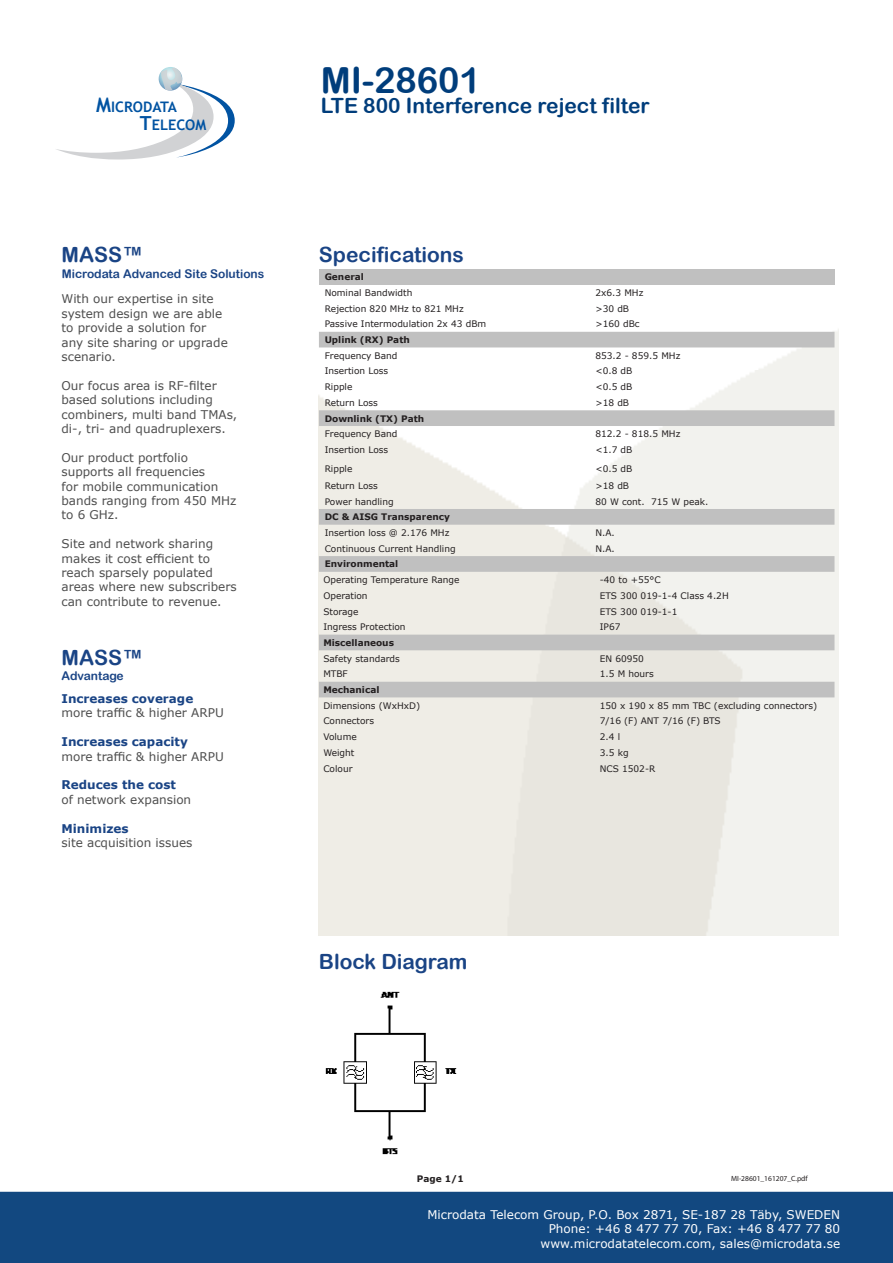
<style>
.page{position:relative;width:893px;height:1263px;background:#fff}
.page>*{position:absolute;margin:0;border:0;box-sizing:border-box;transform-origin:0 0}
.t1{font:36px "Arial Rounded MT Bold";color:#003d7b}
.t2{font:21px "Arial Rounded MT Bold";color:#1a4485}
.t3{font:21px "Arial Rounded MT Bold";color:#003d7b}
.t4{font:700 14.55px/18px "Trebuchet MS";color:#0153a2}
.t5{font:12px/14.4px "Verdana";color:#4e4e4e}
.t6{font:12px/14.4px "Verdana";color:#fff;text-align:right}
.t7{font:700 12px "Verdana";color:#1a4485}
.t8{font:12px "Arial Rounded MT Bold";color:#1a4485}
.t9{font:9px "Verdana";color:#231f20}
.t10{font:700 9px "Verdana";color:#231f20}
.t11{font:7.5px "Myriad Pro";color:#231f20}
.s1{font-size:20.1px}
.s2{font-size:19.35px}
</style>
<div class="page">
<svg style="left:56px;top:67px;width:179px;height:93px"></svg>
<div style="left:0;top:1192px;width:893px;height:71px;background:#124880"></div>
<div style="left:319px;top:269px;width:515px;height:16px;background:#c0c0c0"></div>
<svg style="left:319px;top:332px;width:515px;height:365px;fill:#efede6"></svg>
<img style="left:325px;top:991px;width:132px;height:164px">
<h3 class="t4" style="left:140px;top:98px;width:68px;text-indent:-44px"><span class="s1">M</span>ICRODATA<br><span class="s2">T</span>ELECOM</h3>
<h2 class="t2" style="left:62px;top:242px;width:83px">MASS™</h2>
<h3 class="t5" style="left:62px;top:292px;width:168px">With our expertise in site system design we are able to provide a solution for any site sharing or upgrade scenario.</h3>
<h3 class="t5" style="left:62px;top:378px;width:177px">Our focus area is RF-filter based solutions including combiners, multi band TMAs, di-, tri- and quadruplexers.</h3>
<h3 class="t5" style="left:62px;top:450px;width:177px">Our product portfolio supports all frequencies<br>for mobile communication bands ranging from 450 MHz to 6 GHz.</h3>
<h3 class="t5" style="left:62px;top:536px;width:177px">Site and network sharing makes it cost efficient to reach sparsely populated areas where new subscribers can contribute to revenue.</h3>
<p class="t8" style="left:62px;top:267px;width:204px">Microdata Advanced Site Solutions</p>
<h2 class="t2" style="left:62px;top:645px;width:83px">MASS™</h2>
<h3 class="t8" style="left:62px;top:668px;width:64px">Advantage</h3>
<h3 class="t7" style="left:62px;top:690px;width:133px">Increases coverage</h3>
<h3 class="t5" style="left:62px;top:706px;width:164px">more traffic &amp; higher ARPU</h3>
<h3 class="t7" style="left:62px;top:733px;width:128px">Increases capacity</h3>
<h3 class="t5" style="left:62px;top:749px;width:164px">more traffic &amp; higher ARPU</h3>
<h3 class="t7" style="left:62px;top:776px;width:116px">Reduces the cost</h3>
<h3 class="t5" style="left:62px;top:792px;width:131px">of network expansion</h3>
<h3 class="t7" style="left:62px;top:820px;width:69px">Minimizes</h3>
<h3 class="t5" style="left:62px;top:835px;width:132px">site acquisition issues</h3>
<h1 class="t1" style="left:321px;top:59px;width:162px">MI-28601</h1>
<h2 class="t3" style="left:321px;top:93px;width:330px">LTE 800 Interference reject filter</h2>
<p class="t2" style="left:319px;top:242px;width:147px">Specifications</p>
<p class="t10" style="left:325px;top:271px;width:41px">General</p>
<p class="t9" style="left:325px;top:286px;width:89px">Nominal Bandwidth</p>
<p class="t9" style="left:595px;top:286px;width:50px">2x6.3 MHz</p>
<p class="t9" style="left:325px;top:302px;width:141px">Rejection 820 MHz to 821 MHz</p>
<p class="t9" style="left:595px;top:302px;width:35px">&gt;30 dB</p>
<p class="t9" style="left:325px;top:318px;width:163px">Passive Intermodulation 2x 43 dBm</p>
<p class="t9" style="left:595px;top:318px;width:46px">&gt;160 dBc</p>
<p class="t10" style="left:325px;top:333px;width:87px">Uplink (RX) Path</p>
<p class="t9" style="left:325px;top:349px;width:74px">Frequency Band</p>
<p class="t9" style="left:595px;top:349px;width:87px">853.2 - 859.5 MHz</p>
<p class="t9" style="left:325px;top:365px;width:65px">Insertion Loss</p>
<p class="t9" style="left:595px;top:365px;width:39px">&lt;0.8 dB</p>
<p class="t9" style="left:325px;top:381px;width:29px">Ripple</p>
<p class="t9" style="left:595px;top:381px;width:39px">&lt;0.5 dB</p>
<p class="t9" style="left:325px;top:396px;width:55px">Return Loss</p>
<p class="t9" style="left:595px;top:396px;width:35px">&gt;18 dB</p>
<p class="t10" style="left:325px;top:412px;width:101px">Downlink (TX) Path</p>
<p class="t9" style="left:325px;top:428px;width:74px">Frequency Band</p>
<p class="t9" style="left:595px;top:428px;width:87px">812.2 - 818.5 MHz</p>
<p class="t9" style="left:325px;top:443px;width:65px">Insertion Loss</p>
<p class="t9" style="left:595px;top:443px;width:39px">&lt;1.7 dB</p>
<p class="t9" style="left:325px;top:462px;width:29px">Ripple</p>
<p class="t9" style="left:595px;top:462px;width:39px">&lt;0.5 dB</p>
<p class="t9" style="left:325px;top:479px;width:55px">Return Loss</p>
<p class="t9" style="left:595px;top:479px;width:35px">&gt;18 dB</p>
<p class="t9" style="left:325px;top:495px;width:71px">Power handling</p>
<p class="t9" style="left:595px;top:495px;width:115px">80 W cont. 715 W peak.</p>
<p class="t10" style="left:325px;top:511px;width:127px">DC &amp; AISG Transparency</p>
<p class="t9" style="left:325px;top:526px;width:126px">Insertion loss @ 2.176 MHz</p>
<p class="t9" style="left:595px;top:526px;width:21px">N.A.</p>
<p class="t9" style="left:325px;top:542px;width:133px">Continuous Current Handling</p>
<p class="t9" style="left:595px;top:542px;width:21px">N.A.</p>
<p class="t10" style="left:325px;top:558px;width:75px">Environmental</p>
<p class="t9" style="left:323px;top:574px;width:138px">Operating Temperature Range</p>
<p class="t9" style="left:600px;top:574px;width:62px">-40 to +55°C</p>
<p class="t9" style="left:323px;top:589px;width:46px">Operation</p>
<p class="t9" style="left:600px;top:589px;width:130px">ETS 300 019-1-4 Class 4.2H</p>
<p class="t9" style="left:323px;top:605px;width:37px">Storage</p>
<p class="t9" style="left:600px;top:605px;width:79px">ETS 300 019-1-1</p>
<p class="t9" style="left:323px;top:621px;width:84px">Ingress Protection</p>
<p class="t9" style="left:600px;top:621px;width:22px">IP67</p>
<p class="t10" style="left:323px;top:636px;width:72px">Miscellaneous</p>
<p class="t9" style="left:323px;top:652px;width:78px">Safety standards</p>
<p class="t9" style="left:600px;top:652px;width:46px">EN 60950</p>
<p class="t9" style="left:323px;top:668px;width:26px">MTBF</p>
<p class="t9" style="left:600px;top:668px;width:56px">1.5 M hours</p>
<p class="t10" style="left:323px;top:683px;width:58px">Mechanical</p>
<p class="t9" style="left:323px;top:699px;width:98px">Dimensions (WxHxD)</p>
<p class="t9" style="left:600px;top:699px;width:219px">150 x 190 x 85 mm TBC (excluding connectors)</p>
<p class="t9" style="left:323px;top:715px;width:52px">Connectors</p>
<p class="t9" style="left:600px;top:715px;width:123px">7/16 (F) ANT 7/16 (F) BTS</p>
<p class="t9" style="left:323px;top:731px;width:35px">Volume</p>
<p class="t9" style="left:600px;top:731px;width:22px">2.4 l</p>
<p class="t9" style="left:323px;top:746px;width:33px">Weight</p>
<p class="t9" style="left:600px;top:746px;width:30px">3.5 kg</p>
<p class="t9" style="left:323px;top:762px;width:31px">Colour</p>
<p class="t9" style="left:600px;top:762px;width:57px">NCS 1502-R</p>
<p class="t2" style="left:319px;top:949px;width:150px">Block Diagram</p>
<p class="t10" style="left:417px;top:1172px;width:48px">Page 1/1</p>
<p class="t11" style="left:731px;top:1174px;width:78px">MI-28601_161207_C.pdf</p>
<h3 class="t6" style="left:427px;top:1207px;width:414px">Microdata Telecom Group, P.O. Box 2871, SE-187 28 Täby, SWEDEN<br>Phone: +46 8 477 77 70, Fax: +46 8 477 77 80 www.microdatatelecom.com, sales@microdata.se</h3>
</div>
